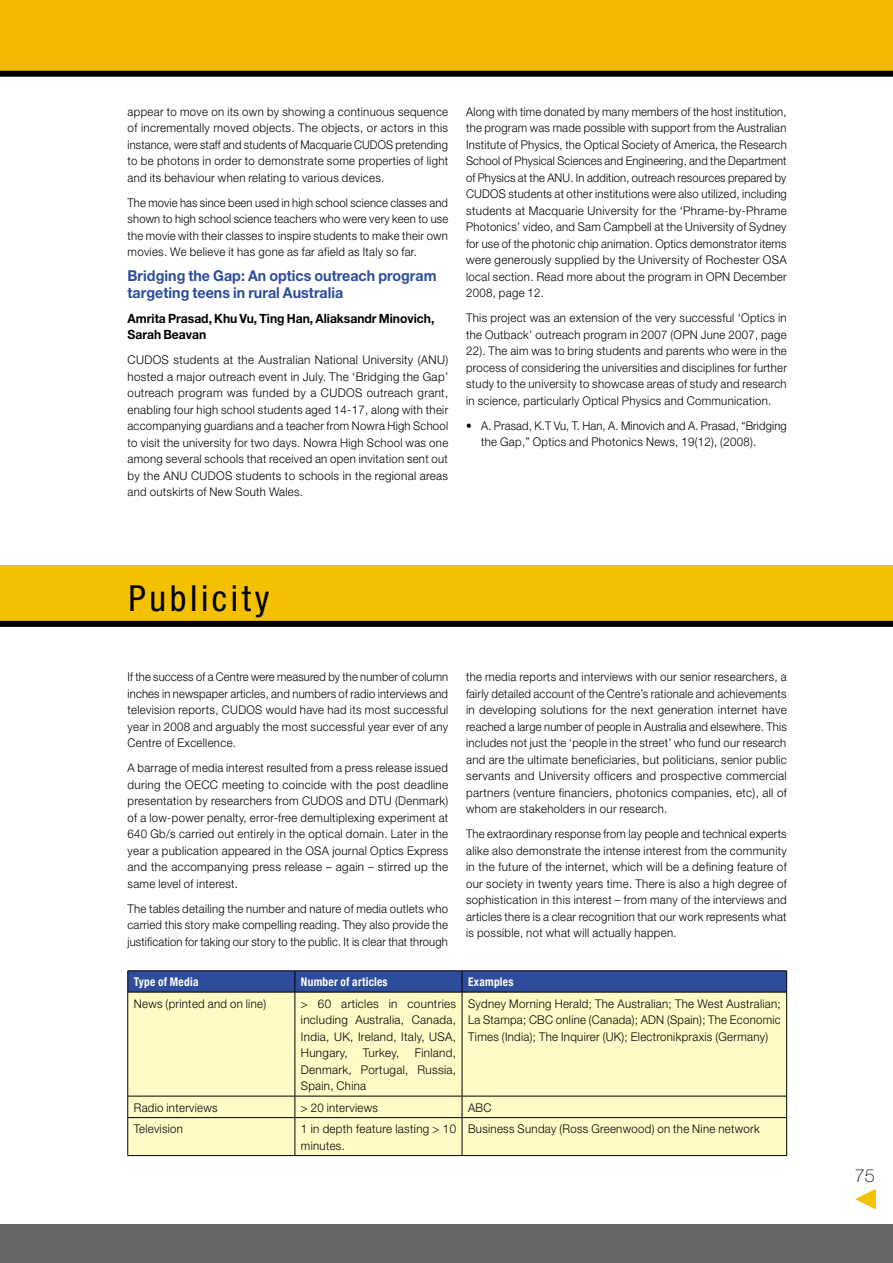
<style>
.page{position:relative;width:893px;height:1263px;background:#fff}
.page>*{position:absolute;margin:0;border:0;box-sizing:border-box;transform-origin:0 0}
.t1{font:condensed 36px "Helvetica Neue";letter-spacing:.1em;color:#000}
.t2{font:100 18px "Helvetica Neue";color:#000}
.t3{font:700 15px/16.5px "Helvetica Neue";letter-spacing:.005em;color:#2d4c9c;scale:.95 1}
.t4{font:700 12.75px/16.5px "Helvetica Neue";color:#000;scale:.95 1}
.t5{font:300 12px/16.5px "Helvetica Neue";letter-spacing:.03em;color:#000;text-align:justify;scale:.95 1}
.t6{font:300 12px/16.5px "Helvetica Neue";letter-spacing:.03em;color:#000;text-align:justify;scale:.94 1}
.t7{font:300 12px/16.5px "Helvetica Neue";letter-spacing:.03em;color:#000;text-align:justify}
.t8{font:300 12px/16.5px "Helvetica Neue";letter-spacing:.03em;color:#000;text-align:justify;scale:.93 1}
.t9{font:300 12px/16.5px "Helvetica Neue";letter-spacing:.03em;color:#000;text-align:justify;scale:.96 1}
.t10{font:300 12px/16.5px "Helvetica Neue";letter-spacing:.01em;color:#000;scale:.93 1}
.t11{font:700 condensed 12px "Helvetica Neue";letter-spacing:.025em;color:#fff;scale:.95 1}
</style>
<div class="page">
<div style="left:0;top:1225px;width:893px;height:38px;background:#666"></div>
<div style="left:0;top:0;width:893px;height:72px;background:#f3b800"></div>
<svg style="left:855px;top:1189px;width:21px;height:20px"></svg>
<div style="left:0;top:71px;width:893px;height:6px;background:#000"></div>
<div style="left:0;top:565px;width:893px;height:56px;background:#f4c100"></div>
<div style="left:128px;top:993px;width:658px;height:162px;background:#fffbc6"></div>
<hr style="left:128px;top:970px;width:167px;height:1px;background:#000">
<hr style="left:295px;top:970px;width:167px;height:1px;background:#000">
<hr style="left:462px;top:970px;width:325px;height:1px;background:#000">
<svg style="left:127px;top:971px;width:660px;height:21px;background:#2b4996"></svg>
<hr style="left:128px;top:992px;width:167px;height:1px;background:#000">
<hr style="left:127px;top:992px;width:1px;height:104px;background:#000">
<hr style="left:295px;top:992px;width:167px;height:1px;background:#000">
<hr style="left:295px;top:992px;width:1px;height:104px;background:#000">
<hr style="left:462px;top:992px;width:325px;height:1px;background:#000">
<hr style="left:462px;top:992px;width:1px;height:104px;background:#000">
<hr style="left:786px;top:992px;width:1px;height:104px;background:#000">
<hr style="left:128px;top:1096px;width:167px;height:1px;background:#000">
<svg style="left:127px;top:1096px;width:1px;height:21px"></svg>
<hr style="left:295px;top:1096px;width:167px;height:1px;background:#000">
<svg style="left:295px;top:1096px;width:1px;height:21px"></svg>
<hr style="left:462px;top:1096px;width:325px;height:1px;background:#000">
<svg style="left:462px;top:1096px;width:1px;height:21px"></svg>
<svg style="left:786px;top:1096px;width:1px;height:21px"></svg>
<hr style="left:128px;top:1117px;width:167px;height:1px;background:#000">
<hr style="left:127px;top:1118px;width:1px;height:37px;background:#000">
<hr style="left:295px;top:1117px;width:167px;height:1px;background:#000">
<hr style="left:295px;top:1118px;width:1px;height:37px;background:#000">
<hr style="left:462px;top:1117px;width:325px;height:1px;background:#000">
<hr style="left:462px;top:1118px;width:1px;height:37px;background:#000">
<hr style="left:786px;top:1118px;width:1px;height:37px;background:#000">
<hr style="left:128px;top:1155px;width:167px;height:1px;background:#000">
<hr style="left:295px;top:1155px;width:167px;height:1px;background:#000">
<hr style="left:462px;top:1155px;width:325px;height:1px;background:#000">
<div style="left:0;top:621px;width:893px;height:6px;background:#000"></div>
<p class="t5" style="left:128px;top:103px;width:339px">appear to move on its own by showing a continuous sequence of incrementally moved objects. The objects, or actors in this instance, were staff and students of Macquarie CUDOS pretending to be photons in order to demonstrate some properties of light and its behaviour when relating to various devices.</p>
<p class="t8" style="left:128px;top:194px;width:346px">The movie has since been used in high school science classes and shown to high school science teachers who were very keen to use the movie with their classes to inspire students to make their own movies. We believe it has gone as far afield as Italy so far.</p>
<p class="t3" style="left:128px;top:267px;width:327px">Bridging the Gap: An optics outreach program targeting teens in rural Australia</p>
<p class="t4" style="left:128px;top:310px;width:325px">Amrita Prasad, Khu Vu, Ting Han, Aliaksandr Minovich,<br>Sarah Beavan</p>
<p class="t7" style="left:128px;top:351px;width:322px">CUDOS students at the Australian National University (ANU) hosted a major outreach event in July. The ‘Bridging the Gap’ outreach program was funded by a CUDOS outreach grant, enabling four high school students aged 14-17, along with their accompanying guardians and a teacher from Nowra High School to visit the university for two days. Nowra High School was one among several schools that received an open invitation sent out by the ANU CUDOS students to schools in the regional areas and outskirts of New South Wales.</p>
<p class="t6" style="left:466px;top:103px;width:343px">Along with time donated by many members of the host institution, the program was made possible with support from the Australian Institute of Physics, the Optical Society of America, the Research School of Physical Sciences and Engineering, and the Department of Physics at the ANU. In addition, outreach resources prepared by CUDOS students at other institutions were also utilized, including students at Macquarie University for the ‘Phrame-by-Phrame Photonics’ video, and Sam Campbell at the University of Sydney for use of the photonic chip animation. Optics demonstrator items were generously supplied by the University of Rochester OSA local section. Read more about the program in OPN December 2008, page 12.</p>
<p class="t9" style="left:466px;top:309px;width:336px">This project was an extension of the very successful ‘Optics in the Outback’ outreach program in 2007 (OPN June 2007, page 22). The aim was to bring students and parents who were in the process of considering the universities and disciplines for further study to the university to showcase areas of study and research in science, particularly Optical Physics and Communication.</p>
<p class="t10" style="left:481px;top:417px;width:330px;text-indent:-15px">• A. Prasad, K.T Vu, T. Han, A. Minovich and A. Prasad, “Bridging the Gap,” Optics and Photonics News, 19(12), (2008).</p>
<h1 class="t1" style="left:129px;top:577px;width:142px">Publicity</h1>
<p class="t8" style="left:128px;top:668px;width:346px">If the success of a Centre were measured by the number of column inches in newspaper articles, and numbers of radio interviews and television reports, CUDOS would have had its most successful year in 2008 and arguably the most successful year ever of any Centre of Excellence.</p>
<p class="t5" style="left:128px;top:759px;width:339px">A barrage of media interest resulted from a press release issued during the OECC meeting to coincide with the post deadline presentation by researchers from CUDOS and DTU (Denmark) of a low-power penalty, error-free demultiplexing experiment at 640 Gb/s carried out entirely in the optical domain. Later in the year a publication appeared in the OSA journal Optics Express and the accompanying press release – again – stirred up the same level of interest.</p>
<p class="t5" style="left:128px;top:900px;width:339px">The tables detailing the number and nature of media outlets who carried this story make compelling reading. They also provide the justification for taking our story to the public. It is clear that through</p>
<p class="t5" style="left:466px;top:668px;width:339px">the media reports and interviews with our senior researchers, a fairly detailed account of the Centre’s rationale and achievements in developing solutions for the next generation internet have reached a large number of people in Australia and elsewhere. This includes not just the ‘people in the street’ who fund our research and are the ultimate beneficiaries, but politicians, senior public servants and University officers and prospective commercial partners (venture financiers, photonics companies, etc), all of whom are stakeholders in our research.</p>
<p class="t6" style="left:466px;top:825px;width:343px">The extraordinary response from lay people and technical experts alike also demonstrate the intense interest from the community in the future of the internet, which will be a defining feature of our society in twenty years time. There is also a high degree of sophistication in this interest – from many of the interviews and articles there is a clear recognition that our work represents what is possible, not what will actually happen.</p>
<p class="t11" style="left:134px;top:974px;width:70px">Type of Media</p>
<p class="t11" style="left:301px;top:974px;width:93px">Number of articles</p>
<p class="t11" style="left:468px;top:974px;width:49px">Examples</p>
<p class="t5" style="left:134px;top:995px;width:141px">News (printed and on line)</p>
<p class="t7" style="left:301px;top:995px;width:157px">&gt; 60 articles in countries including Australia, Canada, India, UK, Ireland, Italy, USA, Hungary,</p>
<p class="t5" style="left:468px;top:995px;width:331px">Sydney Morning Herald; The Australian; The West Australian; La Stampa; CBC online (Canada); ADN (Spain); The Economic Times (India); The Inquirer (UK); Electronikpraxis (Germany)</p>
<p class="t7" style="left:301px;top:1044px;width:157px;text-indent:114px">Finland, Denmark, Portugal, Russia, Spain, China</p>
<p class="t7" style="left:363px;top:1044px;width:38px">Turkey,</p>
<p class="t5" style="left:134px;top:1099px;width:90px">Radio interviews</p>
<p class="t5" style="left:301px;top:1099px;width:83px">&gt; 20 interviews</p>
<p class="t5" style="left:468px;top:1099px;width:26px">ABC</p>
<p class="t5" style="left:134px;top:1120px;width:53px">Television</p>
<p class="t9" style="left:301px;top:1120px;width:163px">1 in depth feature lasting &gt; 10 minutes.</p>
<p class="t5" style="left:468px;top:1120px;width:309px">Business Sunday (Ross Greenwood) on the Nine network</p>
<h2 class="t2" style="left:855px;top:1165px;width:11px">75</h2>
</div>
